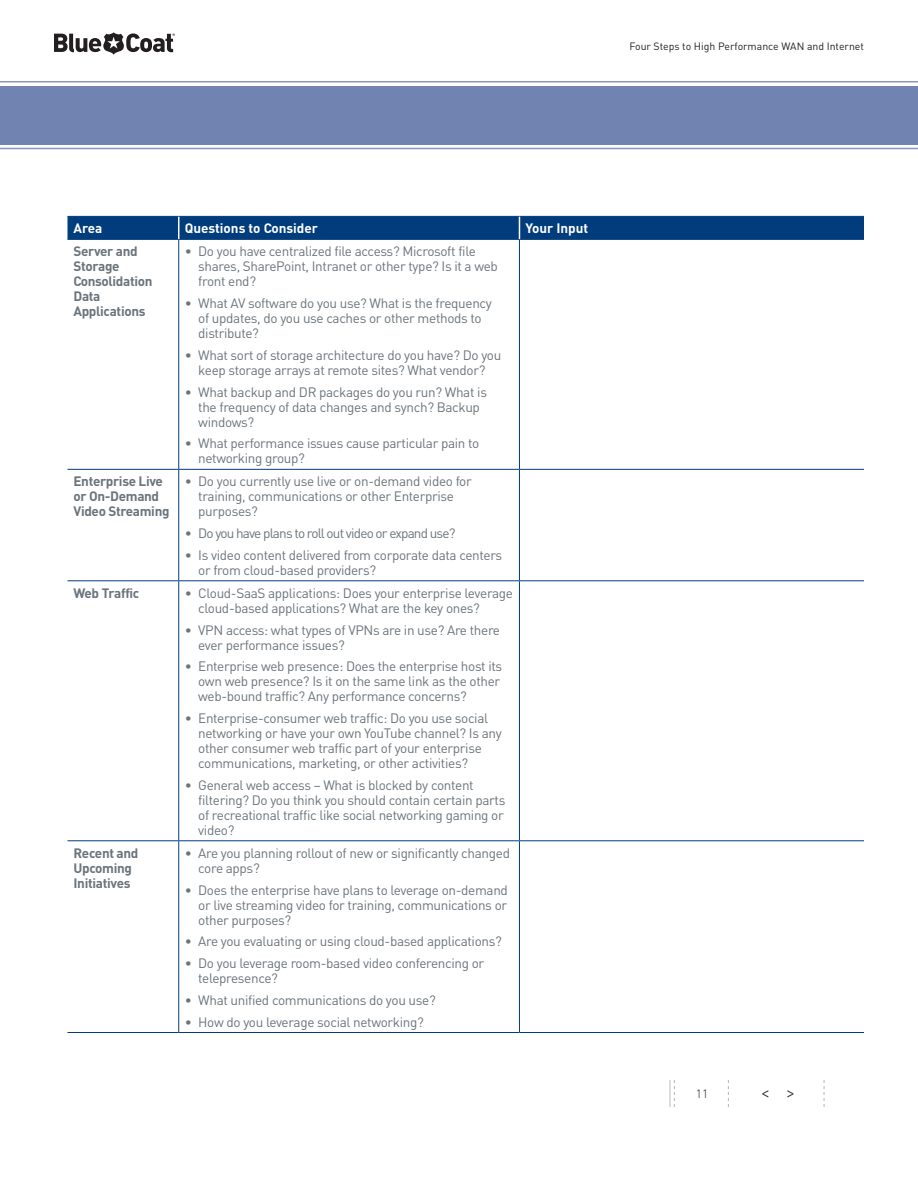
<style>
.page{position:relative;width:918px;height:1188px;background:#fff}
.page>*{position:absolute;margin:0;border:0;box-sizing:border-box;transform-origin:0 0}
.t1{font:300 19.5px "DIN";color:#231f20}
.table_bullet{font:13.5px/15px "DIN";letter-spacing:-.025em;color:#6a747b}
.table_copy{font:700 13.5px/15px "DIN";letter-spacing:-.025em;color:#6a747b}
.table_bullet-2{font:13.5px "DIN";letter-spacing:-.06em;color:#6a747b}
.Table_header{font:700 13.5px "DIN";color:#fff}
.t2{font:300 12px "DIN";color:#231f20}
.t3{font:10.5px "DIN";color:#231f20}
</style>
<div class="page">
<hr style="left:0;top:81px;width:918px;height:1px;background:#8696bf">
<hr style="left:0;top:148px;width:918px;height:1px;background:#8696bf">
<div style="left:0;top:86px;width:918px;height:58px;background:#7183b1"></div>
<svg style="left:728px;top:1080px;width:1px;height:27px"></svg>
<svg style="left:824px;top:1080px;width:1px;height:27px"></svg>
<svg style="left:670px;top:1080px;width:5px;height:27px"></svg>
<svg style="left:54px;top:32px;width:121px;height:23px"></svg>
<hr style="left:178px;top:240px;width:1px;height:229px;background:#013d7d">
<hr style="left:519px;top:240px;width:1px;height:229px;background:#013d7d">
<hr style="left:68px;top:239px;width:111px;height:1px;background:#013d7d">
<hr style="left:179px;top:239px;width:340px;height:1px;background:#013d7d">
<hr style="left:519px;top:239px;width:345px;height:1px;background:#013d7d">
<hr style="left:68px;top:469px;width:111px;height:1px;background:#013d7d">
<hr style="left:179px;top:469px;width:340px;height:1px;background:#013d7d">
<hr style="left:178px;top:470px;width:1px;height:110px;background:#013d7d">
<hr style="left:519px;top:469px;width:345px;height:1px;background:#013d7d">
<hr style="left:519px;top:470px;width:1px;height:110px;background:#013d7d">
<hr style="left:68px;top:580px;width:111px;height:1px;background:#013d7d">
<hr style="left:179px;top:580px;width:340px;height:1px;background:#013d7d">
<hr style="left:178px;top:581px;width:1px;height:259px;background:#013d7d">
<hr style="left:519px;top:580px;width:345px;height:1px;background:#013d7d">
<hr style="left:519px;top:581px;width:1px;height:259px;background:#013d7d">
<hr style="left:68px;top:840px;width:111px;height:1px;background:#013d7d">
<hr style="left:179px;top:840px;width:340px;height:1px;background:#013d7d">
<hr style="left:178px;top:841px;width:1px;height:191px;background:#013d7d">
<hr style="left:519px;top:840px;width:345px;height:1px;background:#013d7d">
<hr style="left:519px;top:841px;width:1px;height:191px;background:#013d7d">
<hr style="left:68px;top:1032px;width:111px;height:1px;background:#013d7d">
<hr style="left:179px;top:1032px;width:340px;height:1px;background:#013d7d">
<hr style="left:519px;top:1032px;width:345px;height:1px;background:#013d7d">
<div style="left:68px;top:216px;width:796px;height:23px;background:#013d7d"></div>
<p class="t3" style="left:629px;top:39px;width:236px">Four Steps to High Performance WAN and Internet</p>
<p class="Table_header" style="left:74px;top:219px;width:30px">Area</p>
<p class="Table_header" style="left:185px;top:219px;width:135px">Questions to Consider</p>
<p class="Table_header" style="left:525px;top:219px;width:64px">Your Input</p>
<p class="table_copy" style="left:74px;top:243px;width:81px">Server and<br>Storage<br>Consolidation<br>Data<br>Applications</p>
<p class="table_bullet" style="left:198px;top:243px;width:301px;text-indent:-14px">• Do you have centralized file access? Microsoft file shares, SharePoint, Intranet or other type? Is it a web front end?</p>
<p class="table_bullet" style="left:198px;top:295px;width:295px;text-indent:-14px">• What AV software do you use? What is the frequency of updates, do you use caches or other methods to distribute?</p>
<p class="table_bullet" style="left:185px;top:347px;width:318px;text-align:center">• What sort of storage architecture do you have? Do you keep storage arrays at remote sites? What vendor?</p>
<p class="table_bullet" style="left:198px;top:384px;width:290px;text-indent:-14px">• What backup and DR packages do you run? What is the frequency of data changes and synch? Backup windows?</p>
<p class="table_bullet" style="left:198px;top:435px;width:283px;text-indent:-14px">• What performance issues cause particular pain to networking group?</p>
<p class="table_copy" style="left:74px;top:473px;width:98px">Enterprise Live or On-Demand<br>Video Streaming</p>
<p class="table_bullet" style="left:198px;top:473px;width:275px;text-indent:-14px">• Do you currently use live or on-demand video for training, communications or other Enterprise purposes?</p>
<p class="table_bullet-2" style="left:185px;top:524px;width:272px">• Do you have plans to roll out video or expand use?</p>
<p class="table_bullet" style="left:198px;top:547px;width:306px;text-indent:-14px">• Is video content delivered from corporate data centers or from cloud-based providers?</p>
<p class="table_copy" style="left:74px;top:585px;width:67px">Web Traffic</p>
<p class="table_bullet" style="left:198px;top:585px;width:316px;text-indent:-14px">• Cloud-SaaS applications: Does your enterprise leverage cloud-based applications? What are the key ones?</p>
<p class="table_bullet" style="left:198px;top:622px;width:303px;text-indent:-14px">• VPN access: what types of VPNs are in use? Are there ever performance issues?</p>
<p class="table_bullet" style="left:198px;top:658px;width:306px;text-indent:-14px">• Enterprise web presence: Does the enterprise host its own web presence? Is it on the same link as the other web-bound traffic? Any performance concerns?</p>
<p class="table_bullet" style="left:198px;top:710px;width:305px;text-indent:-14px">• Enterprise-consumer web traffic: Do you use social networking or have your own YouTube channel? Is any other consumer web traffic part of your enterprise communications, marketing, or other activities?</p>
<p class="table_bullet" style="left:198px;top:777px;width:309px;text-indent:-14px">• General web access – What is blocked by content filtering? Do you think you should contain certain parts of recreational traffic like social networking gaming or video?</p>
<p class="table_copy" style="left:74px;top:845px;width:66px">Recent and<br>Upcoming<br>Initiatives</p>
<p class="table_bullet" style="left:198px;top:845px;width:313px;text-indent:-14px">• Are you planning rollout of new or significantly changed core apps?</p>
<p class="table_bullet" style="left:198px;top:882px;width:311px;text-align:justify;text-indent:-14px">• Does the enterprise have plans to leverage on-demand or live streaming video for training, communications or other purposes?</p>
<p class="table_bullet" style="left:185px;top:933px;width:319px">• Are you evaluating or using cloud-based applications?</p>
<p class="table_bullet" style="left:198px;top:955px;width:288px;text-indent:-14px">• Do you leverage room-based video conferencing or telepresence?</p>
<p class="table_bullet" style="left:185px;top:992px;width:253px">• What unified communications do you use?</p>
<p class="table_bullet" style="left:185px;top:1014px;width:241px">• How do you leverage social networking?</p>
<p class="t2" style="left:696px;top:1086px;width:14px">11</p>
<h1 class="t1" style="left:761px;top:1079px;width:36px">&lt; &gt;</h1>
</div>
